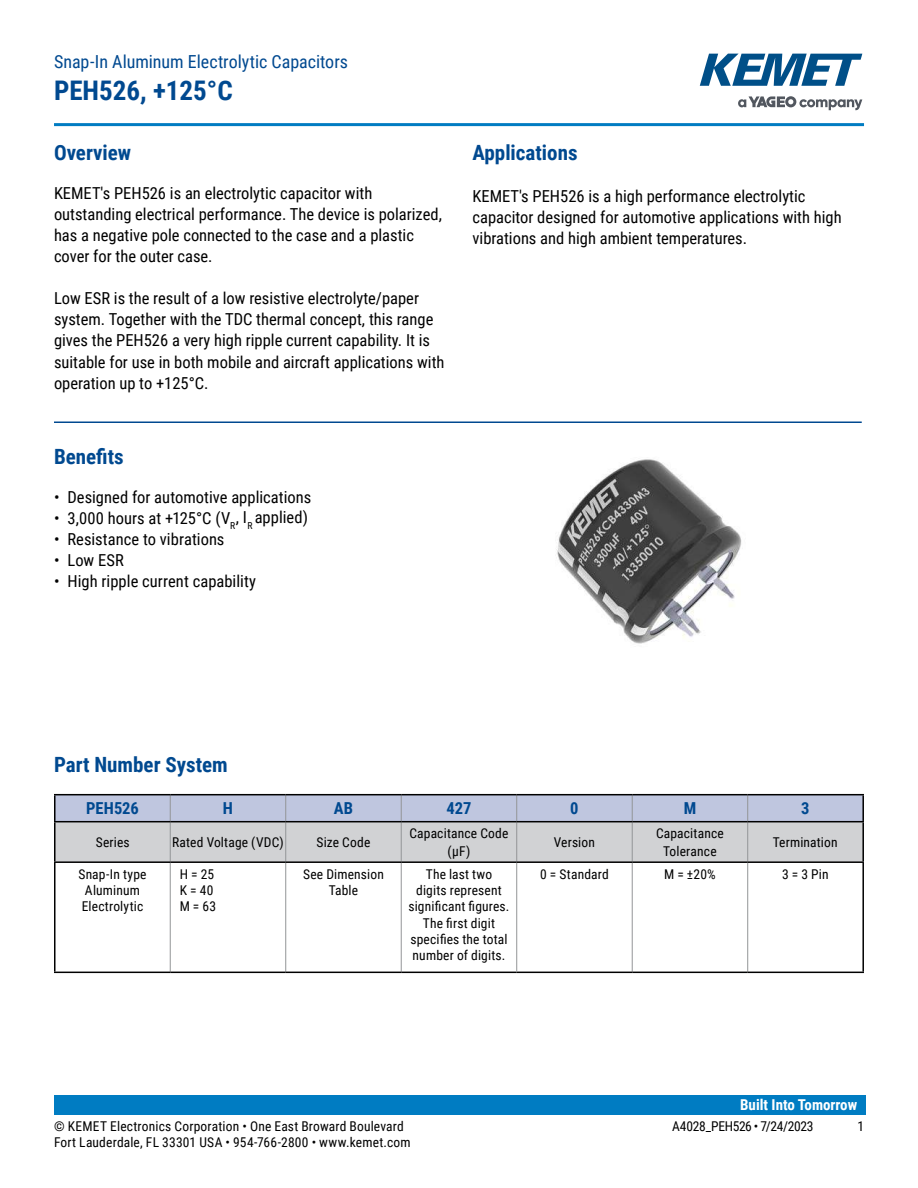
<style>
.page{position:relative;width:918px;height:1188px;background:#fff}
.page>*{position:absolute;margin:0;border:0;box-sizing:border-box;transform-origin:0 0}
.t1{font:700 27px "Roboto Condensed";color:#004990}
.t2{font:700 21px "Roboto Condensed";color:#004990}
.t3{font:18px "Roboto Condensed";color:#004990}
.t4{font:16.5px/21px "Roboto Condensed";color:#000}
.t5{font:700 16.5px "Roboto Condensed";color:#004990}
.t6{font:700 15px "Roboto Condensed";color:#fff}
.t7{font:13.5px/16.2px "Roboto Condensed";letter-spacing:.015em;color:#000;text-align:center}
.t8{font:13.5px "Roboto Condensed";letter-spacing:-.02em;color:#000}
</style>
<div class="page">
<svg style="left:738px;top:96px;width:124px;height:14px"></svg>
<svg style="left:700px;top:54px;width:162px;height:32px"></svg>
<hr style="left:54px;top:123px;width:810px;height:3px;background:#007cc2">
<div style="left:54px;top:1095px;width:811px;height:20px;background:#007cc2"></div>
<hr style="left:54px;top:421px;width:808px;height:2px;background:#004990">
<svg style="left:56px;top:795px;width:806px;height:66px;background:#c6cad5"></svg>
<hr style="left:170px;top:822px;width:1px;height:39px;background:#939597">
<hr style="left:285px;top:822px;width:1px;height:39px;background:#939597">
<hr style="left:401px;top:822px;width:1px;height:39px;background:#939597">
<hr style="left:516px;top:822px;width:1px;height:39px;background:#939597">
<hr style="left:632px;top:822px;width:1px;height:39px;background:#939597">
<hr style="left:747px;top:822px;width:1px;height:39px;background:#939597">
<hr style="left:170px;top:863px;width:1px;height:109px;background:#939597">
<hr style="left:285px;top:863px;width:1px;height:109px;background:#939597">
<hr style="left:862px;top:795px;width:2px;height:26px;background:#000">
<hr style="left:54px;top:822px;width:2px;height:39px;background:#000">
<hr style="left:862px;top:822px;width:2px;height:39px;background:#000">
<hr style="left:54px;top:794px;width:116px;height:1px;background:#000">
<hr style="left:54px;top:795px;width:2px;height:26px;background:#000">
<hr style="left:170px;top:794px;width:116px;height:1px;background:#000">
<hr style="left:286px;top:794px;width:115px;height:1px;background:#000">
<hr style="left:401px;top:794px;width:116px;height:1px;background:#000">
<hr style="left:517px;top:794px;width:115px;height:1px;background:#000">
<hr style="left:632px;top:794px;width:116px;height:1px;background:#000">
<hr style="left:748px;top:794px;width:116px;height:1px;background:#000">
<hr style="left:54px;top:821px;width:116px;height:1px;background:#000">
<hr style="left:170px;top:821px;width:116px;height:1px;background:#000">
<hr style="left:286px;top:821px;width:115px;height:1px;background:#000">
<hr style="left:401px;top:821px;width:116px;height:1px;background:#000">
<hr style="left:517px;top:821px;width:115px;height:1px;background:#000">
<hr style="left:632px;top:821px;width:116px;height:1px;background:#000">
<hr style="left:748px;top:821px;width:116px;height:1px;background:#000">
<hr style="left:632px;top:863px;width:1px;height:109px;background:#939597">
<hr style="left:747px;top:863px;width:1px;height:109px;background:#939597">
<hr style="left:401px;top:863px;width:1px;height:109px;background:#939597">
<hr style="left:54px;top:861px;width:116px;height:2px;background:#000">
<hr style="left:54px;top:863px;width:2px;height:109px;background:#000">
<hr style="left:170px;top:861px;width:116px;height:2px;background:#000">
<hr style="left:286px;top:861px;width:115px;height:2px;background:#000">
<hr style="left:401px;top:861px;width:116px;height:2px;background:#000">
<hr style="left:54px;top:972px;width:116px;height:1px;background:#000">
<hr style="left:170px;top:972px;width:116px;height:1px;background:#000">
<hr style="left:286px;top:972px;width:115px;height:1px;background:#000">
<hr style="left:401px;top:972px;width:116px;height:1px;background:#000">
<hr style="left:517px;top:861px;width:115px;height:2px;background:#000">
<hr style="left:632px;top:861px;width:116px;height:2px;background:#000">
<hr style="left:748px;top:861px;width:116px;height:2px;background:#000">
<hr style="left:862px;top:863px;width:2px;height:109px;background:#000">
<hr style="left:517px;top:972px;width:115px;height:1px;background:#000">
<hr style="left:632px;top:972px;width:116px;height:1px;background:#000">
<hr style="left:748px;top:972px;width:116px;height:1px;background:#000">
<hr style="left:516px;top:863px;width:1px;height:109px;background:#939597">
<img style="left:556px;top:459px;width:186px;height:185px">
<p class="t3" style="left:54px;top:53px;width:296px">Snap-In Aluminum Electrolytic Capacitors</p>
<h1 class="t1" style="left:54px;top:80px;width:180px">PEH526, +125°C</h1>
<p class="t2" style="left:54px;top:145px;width:79px">Overview</p>
<p class="t4" style="left:54px;top:184px;width:389px">KEMET's PEH526 is an electrolytic capacitor with outstanding electrical performance. The device is polarized, has a negative pole connected to the case and a plastic cover for the outer case.</p>
<p class="t4" style="left:54px;top:289px;width:392px">Low ESR is the result of a low resistive electrolyte/paper system. Together with the TDC thermal concept, this range gives the PEH526 a very high ripple current capability. It is suitable for use in both mobile and aircraft applications with operation up to +125°C.</p>
<p class="t2" style="left:54px;top:441px;width:71px">Bene昀椀ts</p>
<p class="t4" style="left:54px;top:487px;width:259px">• Designed for automotive applications</p>
<p class="t4" style="left:54px;top:508px;width:256px">• 3,000 hours at +125°C (V<sub>R</sub>, I<sub>R</sub> applied)</p>
<p class="t4" style="left:54px;top:529px;width:172px">• Resistance to vibrations</p>
<p class="t4" style="left:54px;top:550px;width:71px">• Low ESR</p>
<p class="t4" style="left:54px;top:571px;width:204px">• High ripple current capability</p>
<p class="t2" style="left:472px;top:138px;width:107px">Applications</p>
<p class="t4" style="left:472px;top:187px;width:371px">KEMET's PEH526 is a high performance electrolytic capacitor designed for automotive applications with high vibrations and high ambient temperatures.</p>
<p class="t2" style="left:54px;top:750px;width:175px">Part Number System</p>
<p class="t5" style="left:86px;top:802px;width:54px">PEH526</p>
<p class="t5" style="left:223px;top:802px;width:12px">H</p>
<p class="t5" style="left:334px;top:802px;width:21px">AB</p>
<p class="t5" style="left:447px;top:802px;width:26px">427</p>
<p class="t5" style="left:570px;top:802px;width:10px">0</p>
<p class="t5" style="left:684px;top:802px;width:14px">M</p>
<p class="t5" style="left:801px;top:802px;width:10px">3</p>
<p class="t7" style="left:96px;top:835px;width:35px">Series</p>
<p class="t7" style="left:172px;top:835px;width:113px">Rated Voltage (VDC)</p>
<p class="t7" style="left:317px;top:835px;width:55px">Size Code</p>
<p class="t7" style="left:409px;top:825px;width:101px;line-height:18px">Capacitance Code (µF)</p>
<p class="t7" style="left:554px;top:835px;width:43px">Version</p>
<p class="t7" style="left:656px;top:825px;width:69px;line-height:18px">Capacitance<br>Tolerance</p>
<p class="t7" style="left:773px;top:835px;width:66px">Termination</p>
<p class="t7" style="left:78px;top:867px;width:70px;text-align:left">Snap-In type<br>Aluminum<br>Electrolytic</p>
<p class="t7" style="left:180px;top:867px;width:38px;text-align:left">H = 25<br>K = 40<br>M = 63</p>
<p class="t7" style="left:303px;top:867px;width:82px">See Dimension<br>Table</p>
<p class="t7" style="left:408px;top:867px;width:103px">The last two<br>digits represent signi昀椀cant 昀椀gures.<br>The 昀椀rst digit speci昀椀es the total number of digits.</p>
<p class="t7" style="left:540px;top:867px;width:70px">0 = Standard</p>
<p class="t7" style="left:664px;top:867px;width:53px">M = ±20%</p>
<p class="t7" style="left:782px;top:867px;width:48px">3 = 3 Pin</p>
<p class="t6" style="left:740px;top:1096px;width:119px">Built Into Tomorrow</p>
<p class="t7" style="left:54px;top:1119px;width:351px">© KEMET Electronics Corporation • One East Broward Boulevard</p>
<p class="t8" style="left:672px;top:1120px;width:143px">A4028_PEH526 • 7/24/2023</p>
<p class="t7" style="left:54px;top:1135px;width:358px">Fort Lauderdale, FL 33301 USA • 954-766-2800 • www.kemet.com</p>
<p class="t7" style="left:857px;top:1119px;width:8px">1</p>
</div>
